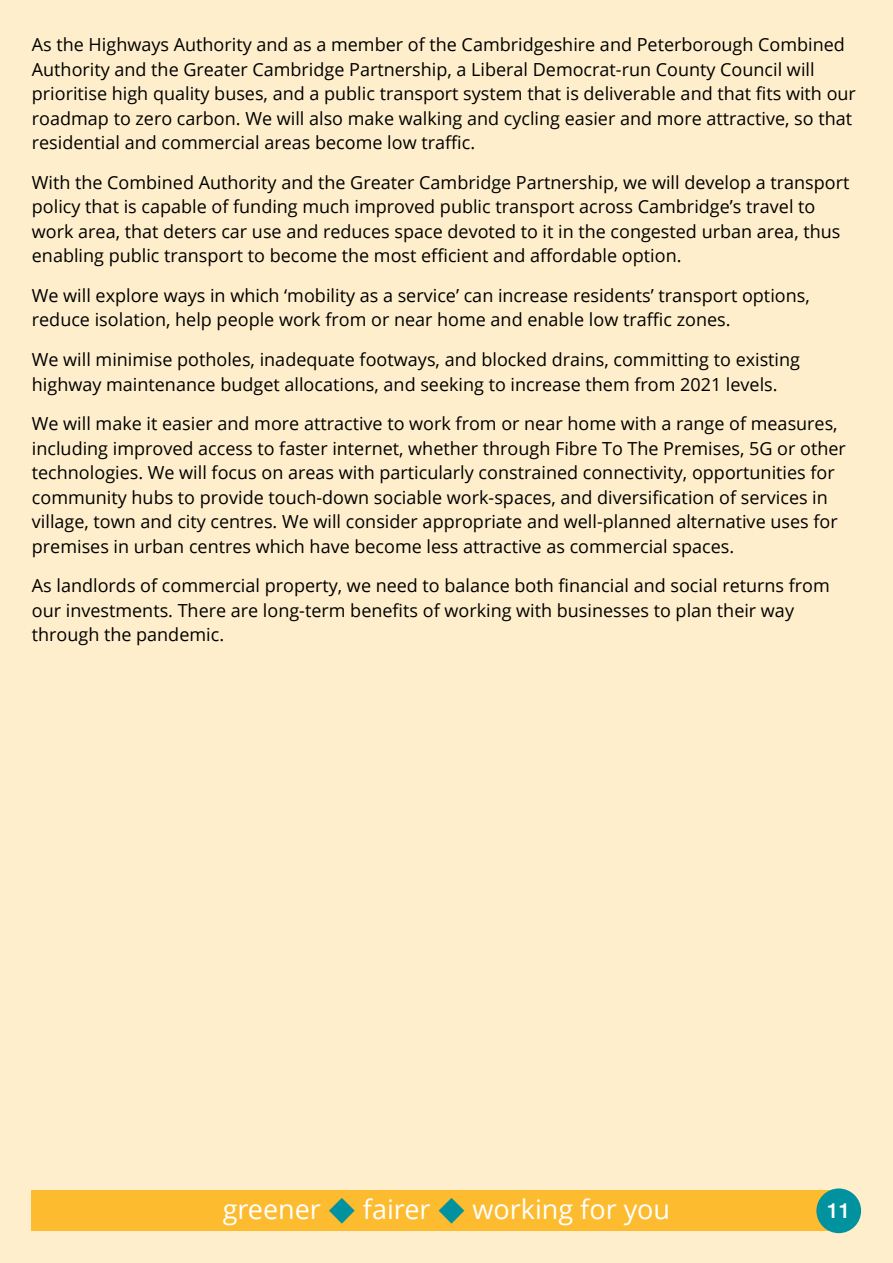
<style>
.page{position:relative;width:893px;height:1263px;background:#feeecb}
.page>*{position:absolute;margin:0;border:0;box-sizing:border-box;transform-origin:0 0}
.t1{font:27px "font 00000000263809 d 0";color:#fff}
.t2{font:500 21px "Helvetica Neue LT Std";color:#fff}
.t3{font:18px/24.6px "font 00000000263809 d 0";color:#000}
.s1{color:#00929f}
</style>
<div class="page">
<div style="left:32px;top:1190px;width:807px;height:41px;background:#fdbb30"></div>
<div style="left:816px;top:1188px;width:45px;height:45px;background:#00929f;border-radius:50%"></div>
<p class="t3" style="left:32px;top:32px;width:825px">As the Highways Authority and as a member of the Cambridgeshire and Peterborough Combined Authority and the Greater Cambridge Partnership, a Liberal Democrat-run County Council will prioritise high quality buses, and a public transport system that is deliverable and that fits with our roadmap to zero carbon. We will also make walking and cycling easier and more attractive, so that residential and commercial areas become low traffic.</p>
<p class="t3" style="left:32px;top:169px;width:819px">With the Combined Authority and the Greater Cambridge Partnership, we will develop a transport policy that is capable of funding much improved public transport across Cambridge’s travel to work area, that deters car use and reduces space devoted to it in the congested urban area, thus enabling public transport to become the most efficient and affordable option.</p>
<p class="t3" style="left:32px;top:283px;width:779px">We will explore ways in which ‘mobility as a service’ can increase residents’ transport options, reduce isolation, help people work from or near home and enable low traffic zones.</p>
<p class="t3" style="left:32px;top:347px;width:770px">We will minimise potholes, inadequate footways, and blocked drains, committing to existing highway maintenance budget allocations, and seeking to increase them from 2021 levels.</p>
<p class="t3" style="left:32px;top:411px;width:815px">We will make it easier and more attractive to work from or near home with a range of measures, including improved access to faster internet, whether through Fibre To The Premises, 5G or other technologies. We will focus on areas with particularly constrained connectivity, opportunities for community hubs to provide touch-down sociable work-spaces, and diversification of services in village, town and city centres. We will consider appropriate and well-planned alternative uses for premises in urban centres which have become less attractive as commercial spaces.</p>
<p class="t3" style="left:32px;top:573px;width:799px">As landlords of commercial property, we need to balance both financial and social returns from our investments. There are long-term benefits of working with businesses to plan their way through the pandemic.</p>
<h1 class="t1" style="left:223px;top:1190px;width:449px">greener <span class="s1">u</span> fairer <span class="s1">u</span> working for you</h1>
<p class="t2" style="left:827px;top:1197px;width:25px">11</p>
</div>
